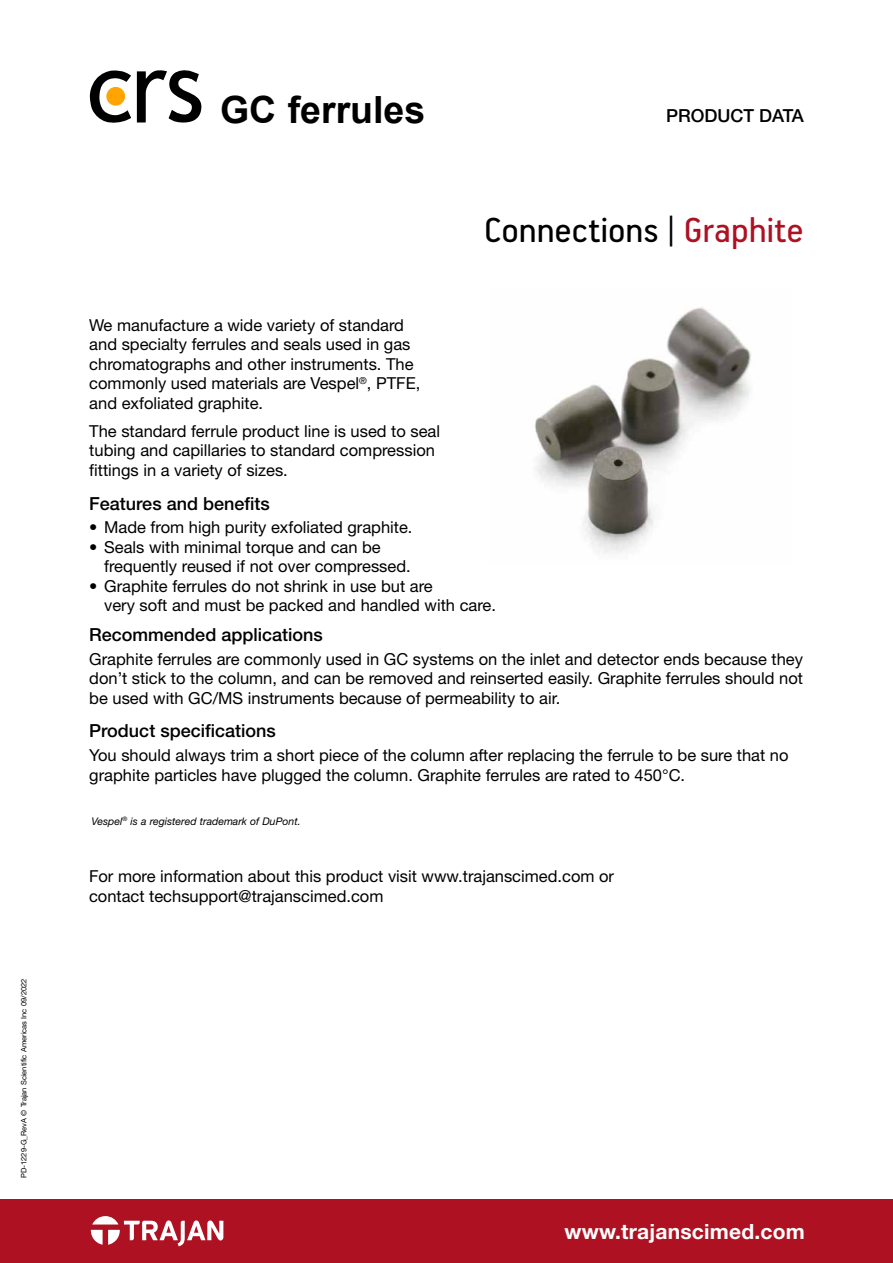
<style>
.page{position:relative;width:893px;height:1263px;background:#fff}
.page>*{position:absolute;margin:0;border:0;box-sizing:border-box;transform-origin:0 0}
.PD_Product_family_bl{font:39px "PF Handbook Pro";letter-spacing:-.005em;color:#000}
.Body_Text{font:700 37.5px "Arial";color:#000}
.www_trajanscimed_com{font:700 21px "Helvetica Neue LT Std";letter-spacing:.01em;color:#fff}
.Heading{font:500 18px "Helvetica Neue LT Std";color:#000}
.Product_Data_Heading{font:500 18px "Helvetica Neue LT Std";color:#000}
.Text{font:16.5px/19.5px "Helvetica Neue LT Std";color:#000}
.Asterix_Small_Table{font:italic 10.5px "Helvetica Neue LT Std";color:#000}
.Trajan_Copyright_-_B{font:7.5px "Helvetica Neue LT Std";color:#000}
.s1{color:#ae1122}
</style>
<div class="page">
<div style="left:0;top:1199px;width:893px;height:64px;background:#ae1122"></div>
<svg style="left:91px;top:1216px;width:132px;height:30px"></svg>
<svg style="left:137px;top:70px;width:65px;height:53px"></svg>
<svg style="left:90px;top:70px;width:41px;height:53px"></svg>
<img style="left:534px;top:307px;width:217px;height:246px">
<p class="Trajan_Copyright_-_B" style="left:19px;top:1178px;width:201px;rotate:-90deg">PD-1229-G_RevA © Trajan Scientific Americas Inc 09/2022</p>
<p class="Body_Text" style="left:220px;top:83px;width:207px">GC ferrules</p>
<h2 class="Body_Text" style="left:220px;top:83px;width:257px">Product range</h2>
<p class="Product_Data_Heading" style="left:666px;top:105px;width:139px">PRODUCT DATA</p>
<p class="PD_Product_family_bl" style="left:484px;top:206px;width:321px">Connections | <span class="s1">Graphite</span></p>
<p class="Text" style="left:89px;top:315px;width:333px">We manufacture a wide variety of standard and specialty ferrules and seals used in gas chromatographs and other instruments. The commonly used materials are Vespel<sup>®</sup>, PTFE, and exfoliated graphite.</p>
<p class="Text" style="left:89px;top:421px;width:352px">The standard ferrule product line is used to seal tubing and capillaries to standard compression fittings in a variety of sizes.</p>
<p class="Heading" style="left:89px;top:492px;width:182px">Features and benefits</p>
<p class="Text" style="left:89px;top:517px;width:325px">• Made from high purity exfoliated graphite.</p>
<p class="Text" style="left:104px;top:537px;width:308px;text-indent:-15px">• Seals with minimal torque and can be frequently reused if not over compressed.</p>
<p class="Text" style="left:104px;top:576px;width:393px;text-indent:-15px">• Graphite ferrules do not shrink in use but are<br>very soft and must be packed and handled with care.</p>
<p class="Heading" style="left:89px;top:624px;width:235px">Recommended applications</p>
<p class="Text" style="left:89px;top:649px;width:715px;text-align:justify">Graphite ferrules are commonly used in GC systems on the inlet and detector ends because they don’t stick to the column, and can be removed and reinserted easily. Graphite ferrules should not be used with GC/MS instruments because of permeability to air.</p>
<p class="Heading" style="left:89px;top:720px;width:188px">Product specifications</p>
<p class="Text" style="left:89px;top:745px;width:701px">You should always trim a short piece of the column after replacing the ferrule to be sure that no graphite particles have plugged the column. Graphite ferrules are rated to 450°C.</p>
<p class="Asterix_Small_Table" style="left:91px;top:815px;width:211px">Vespel<sup>®</sup> is a registered trademark of DuPont.</p>
<p class="Text" style="left:89px;top:866px;width:527px">For more information about this product visit www.trajanscimed.com or contact techsupport@trajanscimed.com</p>
<p class="www_trajanscimed_com" style="left:564px;top:1218px;width:242px">www.trajanscimed.com</p>
</div>
